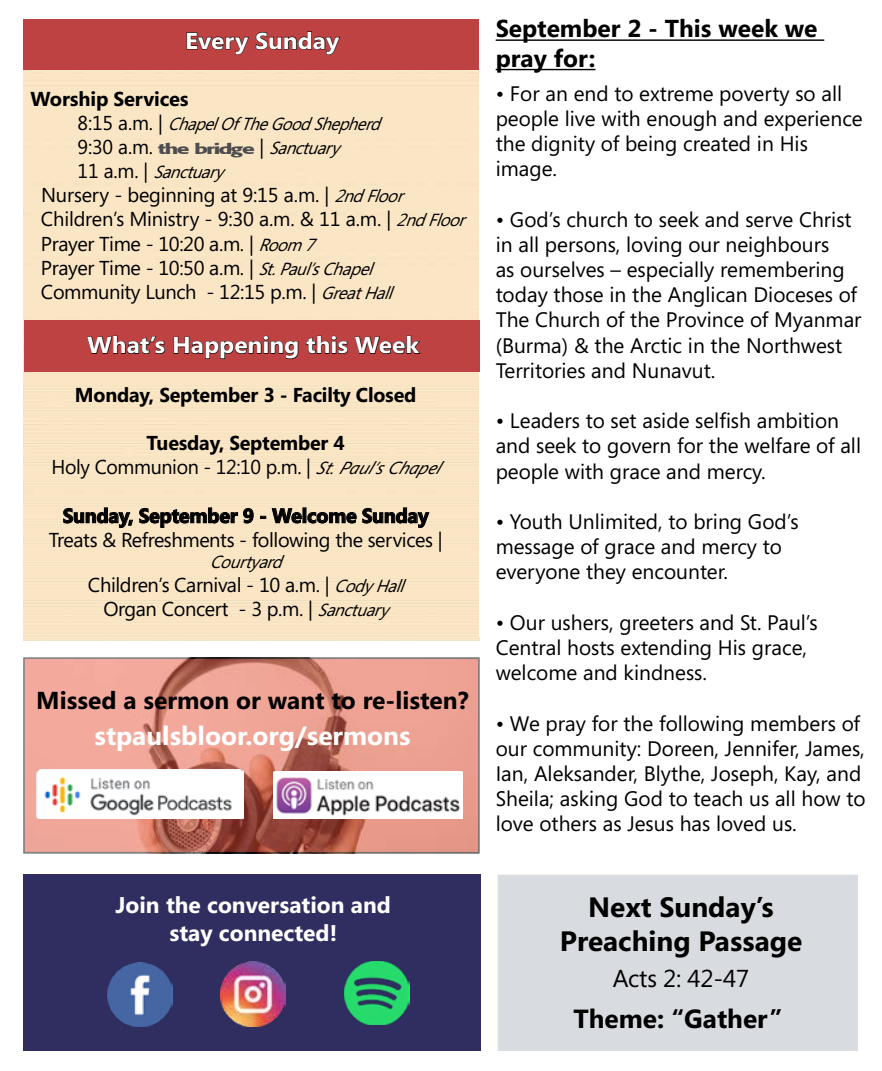
<style>
.page{position:relative;width:882px;height:1071px;background:#fff}
.page>*{position:absolute;margin:0;border:0;box-sizing:border-box;transform-origin:0 0}
.t1{font:700 28px/33.6px "Segoe";color:#000;text-align:center}
.t2{font:700 26.25px "Segoe";color:#fff}
.t3{font:700 26.25px "Segoe";color:#000}
.t4{font:700 24.5px/29.4px "Segoe";color:#000}
.t5{font:24.5px "Segoe";letter-spacing:-.01em;color:#000}
.t6{font:700 23.1px "Segoe";color:#fff;scale:1.06 1}
.t7{font:700 22.75px/27.3px "Segoe";color:#fff;text-align:center}
.t8{font:21px/25.2px "Segoe";color:#000}
.t9{font:20.12px/24.2px "Segoe";letter-spacing:-.02em;color:#000;text-align:center}
.t10{font:700 20.12px "Segoe";letter-spacing:-.01em;color:#000}
.t11{font:italic 17.5px "Segoe";color:#000;scale:.95 1}
.t12{font:italic 17.5px "Segoe";color:#000}
.s1{font-style:normal;font-size:20.12px}
.s2{font-family:"MARKETPRO";font-size:15.75px;color:#4d4d4f}
.s3{font-style:italic;font-size:17.5px}
.s4{font-weight:700}
</style>
<div class="page">
<hr style="left:496px;top:39px;width:328px;height:2px;background:#000">
<hr style="left:496px;top:69px;width:99px;height:1px;background:#000">
<div style="left:23px;top:19px;width:455px;height:51px;background:#be4242"></div>
<svg style="left:186px;top:31px;width:154px;height:24px"></svg>
<div style="left:23px;top:318px;width:455px;height:322px;background:#fae6c5"></div>
<div style="left:498px;top:875px;width:360px;height:176px;background:#d8dbe0"></div>
<div style="left:23px;top:875px;width:458px;height:176px;background:#302e60"></div>
<svg style="left:23px;top:657px;width:457px;height:197px;background:#db9385"></svg>
<img style="left:107px;top:963px;width:65px;height:63px">
<img style="left:220px;top:961px;width:66px;height:65px">
<img style="left:344px;top:961px;width:66px;height:64px">
<div style="left:25px;top:321px;width:455px;height:51px;background:#be4242"></div>
<svg style="left:87px;top:335px;width:78px;height:19px"></svg>
<svg style="left:173px;top:335px;width:126px;height:25px"></svg>
<svg style="left:306px;top:335px;width:42px;height:19px"></svg>
<svg style="left:354px;top:335px;width:67px;height:19px"></svg>
<svg style="left:63px;top:507px;width:70px;height:21px"></svg>
<svg style="left:139px;top:507px;width:115px;height:21px;background:#bcad94"></svg>
<svg style="left:261px;top:507px;width:169px;height:21px;background:#c0b197"></svg>
<img style="left:273px;top:772px;width:189px;height:46px">
<img style="left:36px;top:770px;width:207px;height:48px">
<p class="t6" style="left:185px;top:24px;width:147px">Every Sunday</p>
<p class="t10" style="left:30px;top:84px;width:160px">Worship Services</p>
<p class="t11" style="left:78px;top:112px;width:328px"><span class="s1">8 : 1 5 a . m . |</span> ChapelOfTheGoodShepherd</p>
<p class="t9" style="left:78px;top:134px;width:271px">9:30 a.m. <span class="s2">the bridge</span> | <span class="s3">Sanctuary</span></p>
<p class="t12" style="left:78px;top:160px;width:155px"><span class="s1">1 1 a . m . |</span> Sanctuary</p>
<p class="t9" style="left:41px;top:183px;width:433px;text-align:left">Nursery - beginning at 9:15 a.m. | <span class="s3">2ndFloor </span>Children’s Ministry - 9:30 a.m. &amp; 11 a.m. | <span class="s3">2ndFloor </span>Prayer Time - 10:20 a.m. | <span class="s3">Room7<br></span>Prayer Time - 10:50 a.m. | <span class="s3">St.Paul’sChapel </span>Community Lunch - 12:15 p.m. | <span class="s3">GreatHall</span></p>
<p class="t6" style="left:87px;top:329px;width:315px">What’s Happening this Week</p>
<p class="t10" style="left:75px;top:381px;width:343px">Monday, September 3 - Facilty Closed</p>
<p class="t9" style="left:52px;top:431px;width:397px"><span class="s4">Tuesday, September 4<br></span>Holy Communion - 12:10 p.m. | <span class="s3">St.Paul’sChapel</span></p>
<p class="t10" style="left:63px;top:501px;width:367px">Sunday, September 9 - Welcome Sunday</p>
<p class="t9" style="left:49px;top:527px;width:395px">Treats &amp; Refreshments - following the services |</p>
<p class="t12" style="left:210px;top:550px;width:82px">Courtyard</p>
<p class="t9" style="left:88px;top:572px;width:325px">Children’s Carnival - 10 a.m. | <span class="s3">CodyHall<br></span>Organ Concert - 3 p.m. | <span class="s3">Sanctuary</span></p>
<p class="t4" style="left:36px;top:685px;width:434px">Missed a sermon or want to re-listen?</p>
<p class="t2" style="left:94px;top:717px;width:318px">stpaulsbloor.org/sermons</p>
<p class="t7" style="left:116px;top:891px;width:277px">Join the conversation and stay connected!</p>
<p class="t4" style="left:496px;top:13px;width:323px">September 2 - This week we pray for:</p>
<p class="t8" style="left:496px;top:80px;width:369px">• For an end to extreme poverty so all people live with enough and experience the dignity of being created in His image.</p>
<p class="t8" style="left:496px;top:206px;width:367px">• God’s church to seek and serve Christ in all persons, loving our neighbours<br>as ourselves – especially remembering today those in the Anglican Dioceses of The Church of the Province of Myanmar (Burma) &amp; the Arctic in the Northwest Territories and Nunavut.</p>
<p class="t8" style="left:496px;top:408px;width:367px">• Leaders to set aside selfish ambition and seek to govern for the welfare of all people with grace and mercy.</p>
<p class="t8" style="left:496px;top:509px;width:304px">• Youth Unlimited, to bring God’s message of grace and mercy to everyone they encounter.</p>
<p class="t8" style="left:496px;top:609px;width:324px">• Our ushers, greeters and St. Paul’s<br>Central hosts extending His grace, welcome and kindness.</p>
<p class="t8" style="left:496px;top:710px;width:371px">• We pray for the following members of our community: Doreen, Jennifer, James, Ian, Aleksander, Blythe, Joseph, Kay, and Sheila; asking God to teach us all how to love others as Jesus has loved us.</p>
<h1 class="t1" style="left:560px;top:889px;width:244px">Next Sunday’s<br>Preaching Passage</h1>
<p class="t5" style="left:613px;top:962px;width:138px">Acts 2: 42-47</p>
<p class="t3" style="left:573px;top:1000px;width:210px">Theme: “Gather”</p>
</div>
